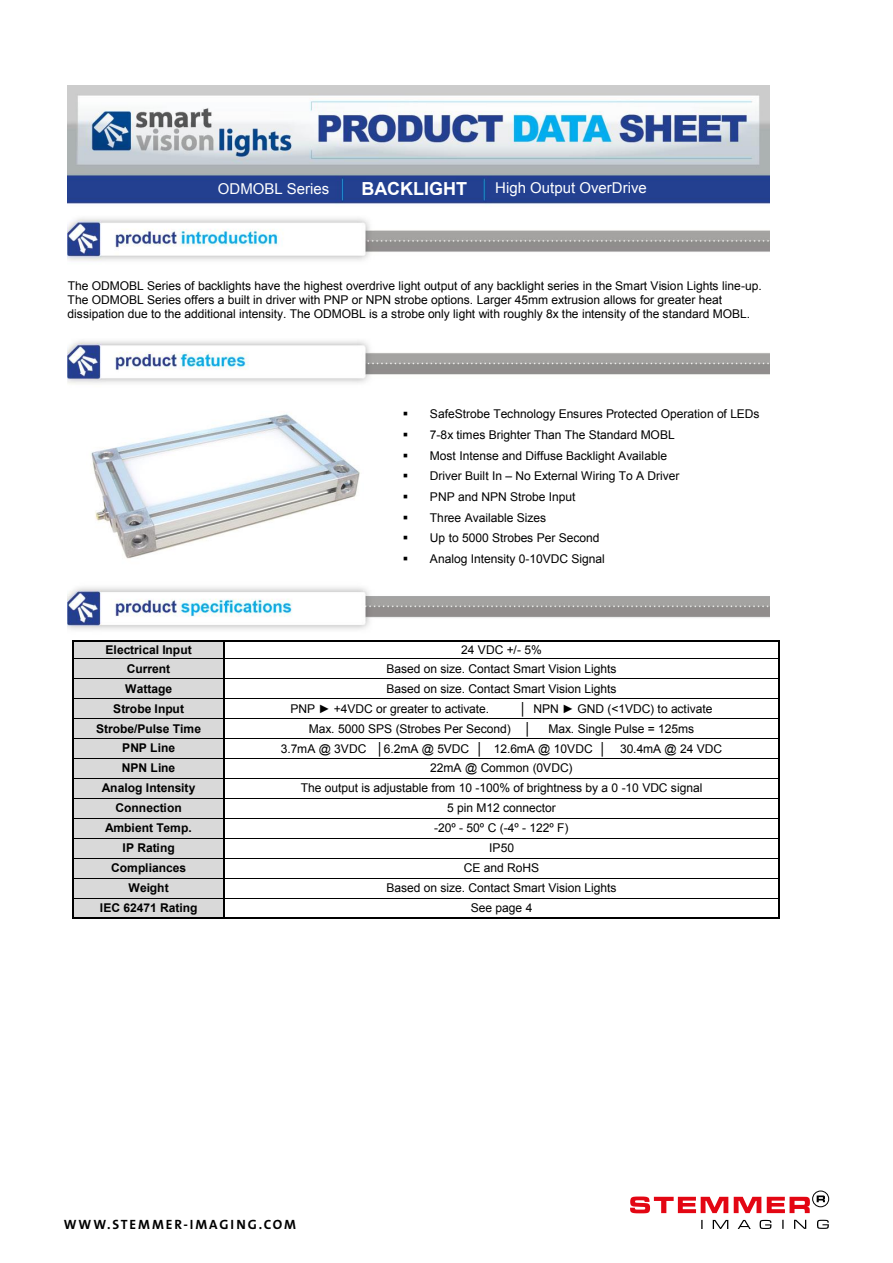
<style>
.page{position:relative;width:893px;height:1263px;background:#fff}
.page>*{position:absolute;margin:0;border:0;box-sizing:border-box;transform-origin:0 0}
.t1{font:700 18px "Arial";color:#fff}
.t2{font:15px "Arial";color:#fff}
.t3{font:13.5px "The Sans LP7 Bld";letter-spacing:.145em;color:#000}
.t4{font:12px/13.8px "Arial";letter-spacing:-.005em;color:#000}
.t5{font:700 12px "Arial";color:#000}
.t6{font:12px "Arial";letter-spacing:-.005em;color:#000}
.s1{font-style:inherit}
</style>
<div class="page">
<svg style="left:701px;top:1220px;width:128px;height:9px"></svg>
<svg style="left:630px;top:1196px;width:180px;height:17px"></svg>
<svg style="left:817px;top:1195px;width:8px;height:7px"></svg>
<div style="left:812px;top:1191px;width:17px;height:16px;border:1px solid #000;border-radius:50%"></div>
<img style="left:91px;top:413px;width:269px;height:146px">
<img style="left:68px;top:85px;width:702px;height:176px">
<img style="left:68px;top:340px;width:702px;height:44px">
<img style="left:68px;top:587px;width:702px;height:43px">
<div style="left:74px;top:641px;width:149px;height:17px;background:#d9d9d9"></div>
<hr style="left:74px;top:640px;width:149px;height:1px;background:#000">
<hr style="left:224px;top:640px;width:555px;height:1px;background:#000">
<div style="left:74px;top:659px;width:149px;height:19px;background:#d9d9d9"></div>
<hr style="left:74px;top:658px;width:149px;height:1px;background:#000">
<hr style="left:224px;top:658px;width:555px;height:1px;background:#000">
<div style="left:74px;top:679px;width:149px;height:19px;background:#d9d9d9"></div>
<hr style="left:74px;top:678px;width:149px;height:1px;background:#000">
<hr style="left:224px;top:678px;width:555px;height:1px;background:#000">
<div style="left:74px;top:699px;width:149px;height:19px;background:#d9d9d9"></div>
<hr style="left:74px;top:698px;width:149px;height:1px;background:#000">
<hr style="left:224px;top:698px;width:555px;height:1px;background:#000">
<div style="left:74px;top:719px;width:149px;height:19px;background:#d9d9d9"></div>
<hr style="left:74px;top:718px;width:149px;height:1px;background:#000">
<hr style="left:224px;top:718px;width:555px;height:1px;background:#000">
<div style="left:74px;top:739px;width:149px;height:19px;background:#d9d9d9"></div>
<hr style="left:74px;top:738px;width:149px;height:1px;background:#000">
<hr style="left:224px;top:738px;width:555px;height:1px;background:#000">
<div style="left:74px;top:759px;width:149px;height:19px;background:#d9d9d9"></div>
<hr style="left:74px;top:758px;width:149px;height:1px;background:#000">
<hr style="left:224px;top:758px;width:555px;height:1px;background:#000">
<div style="left:74px;top:779px;width:149px;height:19px;background:#d9d9d9"></div>
<hr style="left:74px;top:778px;width:149px;height:1px;background:#000">
<hr style="left:224px;top:778px;width:555px;height:1px;background:#000">
<div style="left:74px;top:799px;width:149px;height:19px;background:#d9d9d9"></div>
<hr style="left:74px;top:798px;width:149px;height:1px;background:#000">
<hr style="left:224px;top:798px;width:555px;height:1px;background:#000">
<div style="left:74px;top:819px;width:149px;height:19px;background:#d9d9d9"></div>
<hr style="left:74px;top:818px;width:149px;height:1px;background:#000">
<hr style="left:224px;top:818px;width:555px;height:1px;background:#000">
<div style="left:74px;top:839px;width:149px;height:19px;background:#d9d9d9"></div>
<hr style="left:74px;top:838px;width:149px;height:1px;background:#000">
<hr style="left:224px;top:838px;width:555px;height:1px;background:#000">
<div style="left:74px;top:858px;width:149px;height:20px;background:#d9d9d9"></div>
<hr style="left:74px;top:858px;width:149px;height:1px;background:#000">
<hr style="left:224px;top:858px;width:555px;height:1px;background:#000">
<div style="left:74px;top:878px;width:149px;height:20px;background:#d9d9d9"></div>
<hr style="left:74px;top:878px;width:149px;height:1px;background:#000">
<hr style="left:224px;top:878px;width:555px;height:1px;background:#000">
<div style="left:74px;top:898px;width:149px;height:20px;background:#d9d9d9"></div>
<hr style="left:74px;top:898px;width:149px;height:1px;background:#000">
<hr style="left:224px;top:898px;width:555px;height:1px;background:#000">
<svg style="left:73px;top:640px;width:1px;height:279px"></svg>
<hr style="left:74px;top:918px;width:149px;height:1px;background:#000">
<svg style="left:223px;top:640px;width:1px;height:279px"></svg>
<hr style="left:224px;top:918px;width:555px;height:1px;background:#000">
<svg style="left:779px;top:640px;width:1px;height:279px"></svg>
<p class="t2" style="left:218px;top:179px;width:113px">ODMOBL Series</p>
<h1 class="t1" style="left:361px;top:177px;width:107px">BACKLIGHT</h1>
<p class="t2" style="left:495px;top:178px;width:153px">High Output OverDrive</p>
<p class="t4" style="left:68px;top:279px;width:695px">The ODMOBL Series of backlights have the highest overdrive light output of any backlight series in the Smart Vision Lights line-up.<br>The ODMOBL Series offers a built in driver with PNP or NPN strobe options. Larger 45mm extrusion allows for greater heat dissipation due to the additional intensity. The ODMOBL is a strobe only light with roughly 8x the intensity of the standard MOBL.</p>
<p class="t4" style="left:403px;top:407px;width:358px">▪ SafeStrobe Technology Ensures Protected Operation of LEDs</p>
<p class="t4" style="left:403px;top:428px;width:273px">▪ 7-8x times Brighter Than The Standard MOBL</p>
<p class="t4" style="left:403px;top:449px;width:266px">▪ Most Intense and Diffuse Backlight Available</p>
<p class="t4" style="left:403px;top:469px;width:278px">▪ Driver Built In <span class="s1">–</span> No External Wiring To A Driver</p>
<p class="t4" style="left:403px;top:490px;width:174px">▪ PNP and NPN Strobe Input</p>
<p class="t4" style="left:403px;top:511px;width:145px">▪ Three Available Sizes</p>
<p class="t4" style="left:403px;top:531px;width:198px">▪ Up to 5000 Strobes Per Second</p>
<p class="t4" style="left:403px;top:552px;width:203px">▪ Analog Intensity 0-10VDC Signal</p>
<p class="t5" style="left:105px;top:641px;width:88px">Electrical Input</p>
<p class="t4" style="left:461px;top:643px;width:82px">24 VDC +/- 5%</p>
<p class="t5" style="left:127px;top:660px;width:45px">Current</p>
<p class="t4" style="left:386px;top:662px;width:232px">Based on size. Contact Smart Vision Lights</p>
<p class="t5" style="left:125px;top:680px;width:48px">Wattage</p>
<p class="t4" style="left:386px;top:682px;width:232px">Based on size. Contact Smart Vision Lights</p>
<p class="t5" style="left:113px;top:700px;width:72px">Strobe Input</p>
<p class="t6" style="left:290px;top:701px;width:200px">PNP ► +4VDC or greater to activate.</p>
<p class="t6" style="left:519px;top:701px;width:195px">│ NPN ► GND (&lt;1VDC) to activate</p>
<p class="t5" style="left:96px;top:720px;width:106px">Strobe/Pulse Time</p>
<p class="t4" style="left:309px;top:722px;width:225px">Max. 5000 SPS (Strobes Per Second) <span class="s1">│</span></p>
<p class="t4" style="left:549px;top:722px;width:147px">Max. Single Pulse = 125ms</p>
<p class="t5" style="left:122px;top:740px;width:54px">PNP Line</p>
<p class="t6" style="left:281px;top:740px;width:443px">3.7mA @ 3VDC │6.2mA @ 5VDC │ 12.6mA @ 10VDC │ 30.4mA @ 24 VDC</p>
<p class="t5" style="left:122px;top:760px;width:55px">NPN Line</p>
<p class="t4" style="left:430px;top:761px;width:144px">22mA @ Common (0VDC)</p>
<p class="t5" style="left:102px;top:780px;width:95px">Analog Intensity</p>
<p class="t4" style="left:301px;top:781px;width:403px">The output is adjustable from 10 -100% of brightness by a 0 -10 VDC signal</p>
<p class="t5" style="left:116px;top:800px;width:68px">Connection</p>
<p class="t4" style="left:447px;top:801px;width:110px">5 pin M12 connector</p>
<p class="t5" style="left:105px;top:820px;width:88px">Ambient Temp.</p>
<p class="t4" style="left:434px;top:821px;width:136px">-20º - 50º C (-4º - 122º F)</p>
<p class="t5" style="left:123px;top:840px;width:54px">IP Rating</p>
<p class="t4" style="left:489px;top:841px;width:26px">IP50</p>
<p class="t5" style="left:111px;top:860px;width:76px">Compliances</p>
<p class="t4" style="left:464px;top:861px;width:77px">CE and RoHS</p>
<p class="t5" style="left:129px;top:880px;width:42px">Weight</p>
<p class="t4" style="left:386px;top:881px;width:232px">Based on size. Contact Smart Vision Lights</p>
<p class="t5" style="left:100px;top:900px;width:99px">IEC 62471 Rating</p>
<p class="t4" style="left:471px;top:901px;width:63px">See page 4</p>
<p class="t3" style="left:64px;top:1215px;width:234px">WWW.STEMMER-IMAGING.COM</p>
</div>
